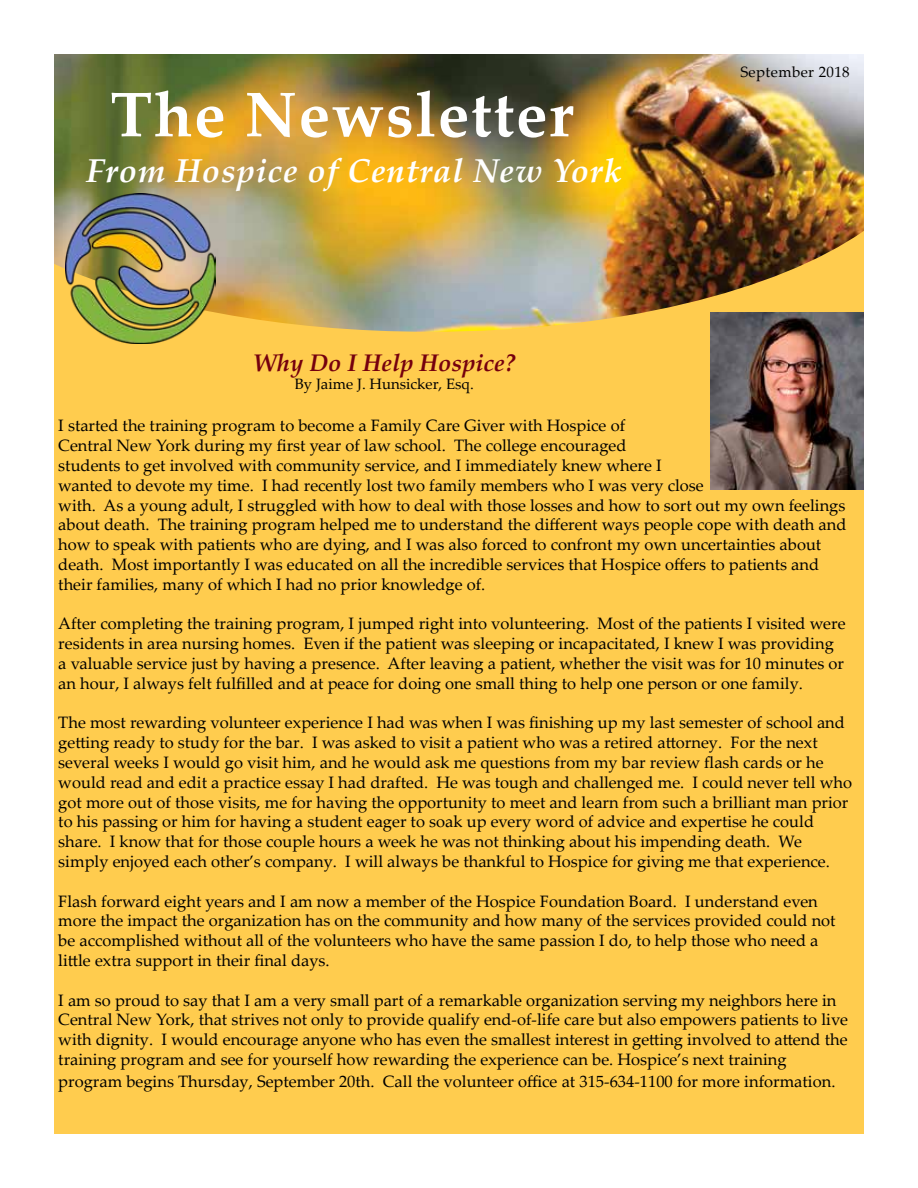
<style>
.page{position:relative;width:918px;height:1188px;background:#fff}
.page>*{position:absolute;margin:0;border:0;box-sizing:border-box;transform-origin:0 0}
.t1{font:700 63px "Palatino Linotype";letter-spacing:.025em;color:#fff}
.t2{font:italic 700 33px "Palatino Linotype";letter-spacing:.025em;color:#fff}
.t3{font:italic 700 24px "Palatino Linotype";color:#75000e}
.t4{font:16.5px/19.8px "Palatino Linotype";color:#000}
.t5{font:15px "Palatino Linotype";color:#000}
.t6{font:15px "Palatino Linotype";letter-spacing:.025em;color:#000}
</style>
<div class="page">
<div style="left:54px;top:54px;width:810px;height:1080px;background:#ffcc4e"></div>
<img style="left:54px;top:54px;width:810px;height:278px">
<img style="left:65px;top:194px;width:150px;height:149px">
<img style="left:710px;top:312px;width:154px;height:177px">
<h1 class="t1" style="left:110px;top:70px;width:465px">The Newsletter</h1>
<h2 class="t2" style="left:86px;top:148px;width:537px">From Hospice of Central New York</h2>
<p class="t6" style="left:740px;top:61px;width:111px">September 2018</p>
<h3 class="t3" style="left:253px;top:346px;width:264px">Why Do I Help Hospice?</h3>
<p class="t5" style="left:295px;top:374px;width:181px">By Jaime J. Hunsicker, Esq.</p>
<p class="t4" style="left:58px;top:415px;width:790px">I started the training program to become a Family Care Giver with Hospice of<br>Central New York during my first year of law school. The college encouraged<br>students to get involved with community service, and I immediately knew where I<br>wanted to devote my time. I had recently lost two family members who I was very close<br>with. As a young adult, I struggled with how to deal with those losses and how to sort out my own feelings about death. The training program helped me to understand the different ways people cope with death and how to speak with patients who are dying, and I was also forced to confront my own uncertainties about death. Most importantly I was educated on all the incredible services that Hospice offers to patients and their families, many of which I had no prior knowledge of.</p>
<p class="t4" style="left:58px;top:613px;width:789px">After completing the training program, I jumped right into volunteering. Most of the patients I visited were residents in area nursing homes. Even if the patient was sleeping or incapacitated, I knew I was providing a valuable service just by having a presence. After leaving a patient, whether the visit was for 10 minutes or an hour, I always felt fulfilled and at peace for doing one small thing to help one person or one family.</p>
<p class="t4" style="left:58px;top:712px;width:795px">The most rewarding volunteer experience I had was when I was finishing up my last semester of school and getting ready to study for the bar. I was asked to visit a patient who was a retired attorney. For the next several weeks I would go visit him, and he would ask me questions from my bar review flash cards or he would read and edit a practice essay I had drafted. He was tough and challenged me. I could never tell who got more out of those visits, me for having the opportunity to meet and learn from such a brilliant man prior to his passing or him for having a student eager to soak up every word of advice and expertise he could share. I know that for those couple hours a week he was not thinking about his impending death. We simply enjoyed each other’s company. I will always be thankful to Hospice for giving me that experience.</p>
<p class="t4" style="left:58px;top:890px;width:779px">Flash forward eight years and I am now a member of the Hospice Foundation Board. I understand even more the impact the organization has on the community and how many of the services provided could not be accomplished without all of the volunteers who have the same passion I do, to help those who need a little extra support in their final days.</p>
<p class="t4" style="left:58px;top:989px;width:791px">I am so proud to say that I am a very small part of a remarkable organization serving my neighbors here in Central New York, that strives not only to provide qualify end-of-life care but also empowers patients to live with dignity. I would encourage anyone who has even the smallest interest in getting involved to attend the training program and see for yourself how rewarding the experience can be. Hospice’s next training</p>
<p class="t4" style="left:58px;top:1070px;width:779px">program begins Thursday, September 20th. Call the volunteer office at 315-634-1100 for more information.</p>
</div>
